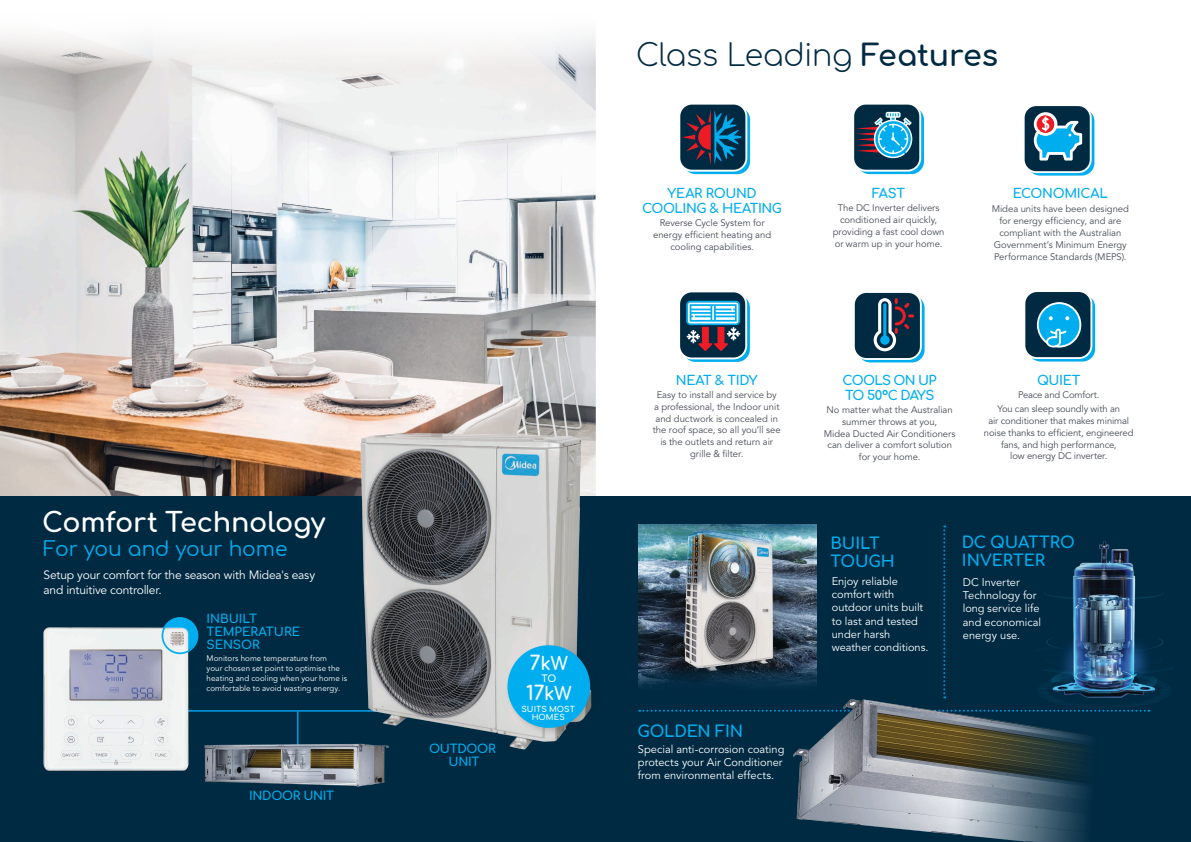
<style>
.page{position:relative;width:1191px;height:842px;background:#fff}
.page>*{position:absolute;margin:0;border:0;box-sizing:border-box;transform-origin:0 0}
.t1{font:300 30px "Comfortaa";letter-spacing:-.01em;color:#002a42}
.t2{font:700 27px "Comfortaa";letter-spacing:-.01em;color:#fff}
.t3{font:20.2px "Comfortaa";letter-spacing:-.005em;color:#00aeef}
.t4{font:700 19.6px "Comfortaa";color:#fff}
.t5{font:700 18.2px "Comfortaa";color:#fff}
.t6{font:700 16px/18px "Comfortaa";letter-spacing:-.01em;color:#00aeef}
.t7{font:700 13px/15px "Comfortaa";letter-spacing:-.035em;color:#00aeef;text-align:center}
.t8{font:12px/15px "Avenir LT Std";letter-spacing:-.015em;color:#fff}
.t9{font:700 12px/13px "Comfortaa";letter-spacing:-.015em;color:#00aeef}
.t10{font:11px/13.3px "Avenir LT Std";color:#fff}
.t11{font:700 9.6px "Comfortaa";color:#fff}
.t12{font:9.5px/11.9px "Avenir LT Std";letter-spacing:-.005em;color:#474c55;text-align:center}
.t13{font:8px/10px "Avenir LT Std";letter-spacing:.005em;color:#fff}
.t14{font:700 7.9px/8.5px "Comfortaa";letter-spacing:.01em;color:#fff;text-align:center}
.s1{font-weight:700}
.s2{font-size:19.6px}
.s3{font-size:18.2px}
</style>
<div class="page">
<img style="left:0;top:34px;width:595px;height:463px">
<div style="left:0;top:497px;width:1191px;height:345px;background:#002a42"></div>
<svg style="left:683px;top:107px;width:67px;height:67px"></svg>
<div style="left:679px;top:104px;width:67px;height:67px;background:#002a42;border-radius:13px"></div>
<div style="left:678px;top:103px;width:69px;height:69px;border:2px solid #fff;border-radius:13px"></div>
<svg style="left:682px;top:109px;width:59px;height:56px"></svg>
<svg style="left:857px;top:295px;width:67px;height:67px"></svg>
<div style="left:854px;top:292px;width:67px;height:67px;background:#002a42;border-radius:13px"></div>
<div style="left:853px;top:291px;width:68px;height:69px;border:2px solid #fff;border-radius:13px"></div>
<svg style="left:873px;top:298px;width:41px;height:53px"></svg>
<svg style="left:857px;top:107px;width:67px;height:67px"></svg>
<div style="left:853px;top:104px;width:67px;height:67px;background:#002a42;border-radius:13px"></div>
<div style="left:852px;top:103px;width:69px;height:69px;border:2px solid #fff;border-radius:13px"></div>
<svg style="left:856px;top:112px;width:56px;height:46px"></svg>
<svg style="left:1028px;top:294px;width:67px;height:67px"></svg>
<div style="left:1024px;top:291px;width:67px;height:67px;background:#002a42;border-radius:13px"></div>
<div style="left:1023px;top:290px;width:69px;height:69px;border:2px solid #fff;border-radius:13px"></div>
<svg style="left:1037px;top:302px;width:44px;height:45px"></svg>
<svg style="left:1027px;top:109px;width:67px;height:67px"></svg>
<div style="left:1023px;top:105px;width:67px;height:67px;background:#002a42;border-radius:13px"></div>
<div style="left:1022px;top:104px;width:69px;height:69px;border:2px solid #fff;border-radius:13px"></div>
<svg style="left:1033px;top:112px;width:49px;height:49px"></svg>
<svg style="left:683px;top:295px;width:67px;height:67px"></svg>
<div style="left:679px;top:291px;width:67px;height:67px;background:#002a42;border-radius:13px"></div>
<div style="left:678px;top:290px;width:69px;height:69px;border:2px solid #fff;border-radius:13px"></div>
<svg style="left:686px;top:301px;width:54px;height:50px"></svg>
<svg style="left:639px;top:710px;width:100px;height:2px"></svg>
<svg style="left:943px;top:525px;width:2px;height:166px"></svg>
<img style="left:1041px;top:541px;width:128px;height:171px">
<img style="left:638px;top:524px;width:178px;height:162px">
<hr style="left:150px;top:710px;width:260px;height:2px;background:#0090d5">
<hr style="left:297px;top:711px;width:1px;height:48px;background:#0090d5">
<img style="left:328px;top:369px;width:283px;height:381px">
<div style="left:505px;top:643px;width:94px;height:94px;background:#231f20;opacity:.2"></div>
<div style="left:507px;top:645px;width:83px;height:83px;background:#00aeef;border-radius:50%"></div>
<div style="left:162px;top:617px;width:35px;height:35px;background:#003956;border-radius:50%"></div>
<img style="left:43px;top:619px;width:170px;height:152px">
<div style="left:162px;top:617px;width:36px;height:37px;border:2px solid #00aeef;border-radius:50%"></div>
<img style="left:193px;top:729px;width:201px;height:58px">
<img style="left:741px;top:692px;width:363px;height:150px">
<h1 class="t1" style="left:636px;top:28px;width:363px">Class Leading <span class="s1">Features</span></h1>
<h3 class="t7" style="left:642px;top:184px;width:141px">YEAR ROUND<br>COOLING &amp; HEATING</h3>
<p class="t12" style="left:653px;top:217px;width:120px">Reverse Cycle System for energy efficient heating and cooling capabilities.</p>
<h3 class="t7" style="left:872px;top:184px;width:34px">FAST</h3>
<p class="t12" style="left:832px;top:202px;width:113px">The DC Inverter delivers conditioned air quickly, providing a fast cool down or warm up in your home.</p>
<h3 class="t7" style="left:1013px;top:184px;width:96px">ECONOMICAL</h3>
<p class="t12" style="left:991px;top:203px;width:139px">Midea units have been designed for energy efficiency, and are compliant with the Australian<br>Government’s Minimum Energy<br>Performance Standards (MEPS).</p>
<h3 class="t7" style="left:676px;top:371px;width:83px">NEAT &amp; TIDY</h3>
<p class="t12" style="left:653px;top:389px;width:129px">Easy to install and service by<br>a professional, the Indoor unit and ductwork is concealed in the roof space, so all you’ll see is the outlets and return air grille &amp; filter.</p>
<h3 class="t7" style="left:842px;top:371px;width:96px;text-align:left">COOLS ON UP<br>TO 50°C DAYS</h3>
<p class="t12" style="left:824px;top:404px;width:133px">No matter what the Australian summer throws at you,<br>Midea Ducted Air Conditioners can deliver a comfort solution for your home.</p>
<h3 class="t7" style="left:1037px;top:371px;width:45px">QUIET</h3>
<p class="t12" style="left:997px;top:388px;width:124px;line-height:14px">Peace and Comfort.<br>You can sleep soundly with an</p>
<p class="t12" style="left:984px;top:415px;width:151px">air conditioner that makes minimal noise thanks to efficient, engineered fans, and high performance,<br>low energy DC inverter.</p>
<h2 class="t2" style="left:42px;top:497px;width:284px">Comfort Technology</h2>
<h3 class="t3" style="left:44px;top:530px;width:245px">For you and your home</h3>
<h3 class="t6" style="left:961px;top:531px;width:115px">DC QUATTRO<br>INVERTER</h3>
<p class="t10" style="left:962px;top:576px;width:80px">DC Inverter<br>Technology for long service life and economical energy use.</p>
<h3 class="t6" style="left:830px;top:532px;width:66px">BUILT<br>TOUGH</h3>
<p class="t10" style="left:831px;top:575px;width:98px">Enjoy reliable comfort with outdoor units built to last and tested under harsh weather conditions.</p>
<p class="t8" style="left:44px;top:567px;width:273px">Setup your comfort for the season with Midea's easy and intuitive controller.</p>
<p class="t9" style="left:206px;top:611px;width:95px">INBUILT<br>TEMPERATURE<br>SENSOR</p>
<p class="t13" style="left:207px;top:653px;width:142px">Monitors home temperature from<br>your chosen set point to optimise the heating and cooling when your home is comfortable to avoid wasting energy.</p>
<h3 class="t5" style="left:530px;top:647px;width:39px"><span class="s2">7</span>kW</h3>
<p class="t11" style="left:541px;top:670px;width:16px">TO</p>
<h3 class="t4" style="left:526px;top:675px;width:47px">17<span class="s3">kW</span></h3>
<p class="t9" style="left:249px;top:788px;width:86px">INDOOR UNIT</p>
<p class="t9" style="left:429px;top:741px;width:68px;text-align:center">OUTDOOR<br>UNIT</p>
<p class="t14" style="left:521px;top:704px;width:55px">SUITS MOST<br>HOMES</p>
<h3 class="t6" style="left:637px;top:719px;width:107px">GOLDEN FIN</h3>
<p class="t10" style="left:638px;top:742px;width:148px">Special anti-corrosion coating protects your Air Conditioner from environmental effects.</p>
</div>
